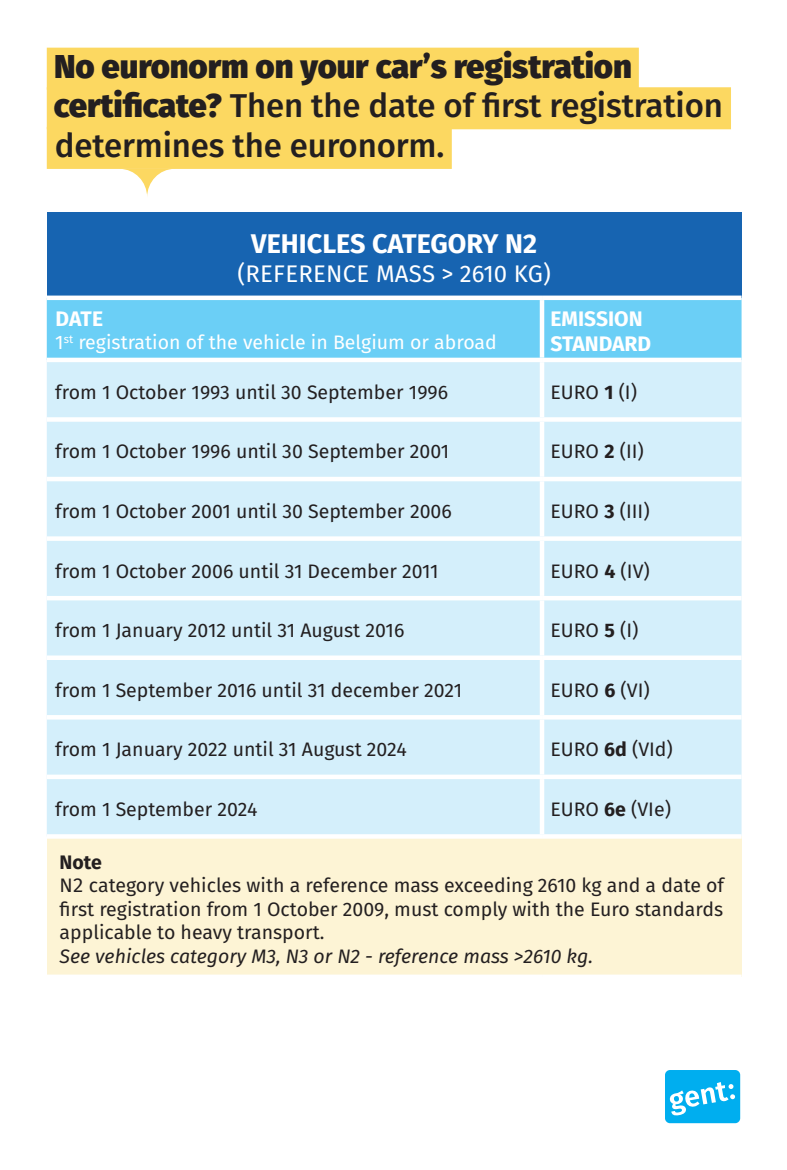
<style>
.page{position:relative;width:787px;height:1170px;background:#fff}
.page>*{position:absolute;margin:0;border:0;box-sizing:border-box;transform-origin:0 0}
.t1{font:500 33px/39.6px "Fira Sans";letter-spacing:-.005em;color:#231f20}
.t2{font:700 27px "Fira Sans";color:#fff}
.t3{font:24px "Fira Sans";letter-spacing:.01em;color:#fff}
.t4{font:700 21px "Fira Sans";color:#fff}
.t5{font:19.5px/23.4px "Fira Sans";color:#231f20;text-align:justify}
.t6{font:italic 19.5px "Fira Sans";color:#231f20}
.t7{font:19.5px "Fira Sans";color:#fff}
.t8{font:700 19.5px "Fira Sans";color:#231f20}
.s1{font-weight:800}
.s2{font-weight:700}
</style>
<div class="page">
<div style="left:665px;top:1069px;width:75px;height:54px;background:#00aeef;border-radius:5px"></div>
<svg style="left:669px;top:1082px;width:66px;height:33px"></svg>
<div style="left:47px;top:48px;width:592px;height:42px;background:#fcd861"></div>
<div style="left:47px;top:87px;width:684px;height:42px;background:#fcd861"></div>
<div style="left:47px;top:127px;width:405px;height:42px;background:#fcd861"></div>
<svg style="left:123px;top:169px;width:48px;height:27px"></svg>
<div style="left:47px;top:213px;width:694px;height:85px;background:#1764b1"></div>
<div style="left:47px;top:300px;width:694px;height:57px;background:#6bcff6"></div>
<div style="left:47px;top:362px;width:694px;height:472px;background:#d4effb"></div>
<div style="left:47px;top:836px;width:694px;height:140px;background:#fdf4d5"></div>
<div style="left:47px;top:295px;width:495px;height:5px;background:#fff"></div>
<div style="left:542px;top:295px;width:199px;height:5px;background:#fff"></div>
<hr style="left:540px;top:300px;width:4px;height:57px;background:#fff">
<hr style="left:540px;top:362px;width:4px;height:55px;background:#fff">
<hr style="left:47px;top:417px;width:495px;height:4px;background:#fff">
<hr style="left:542px;top:417px;width:199px;height:4px;background:#fff">
<hr style="left:540px;top:421px;width:4px;height:56px;background:#fff">
<hr style="left:47px;top:477px;width:495px;height:4px;background:#fff">
<hr style="left:542px;top:477px;width:199px;height:4px;background:#fff">
<hr style="left:540px;top:481px;width:4px;height:55px;background:#fff">
<div style="left:47px;top:536px;width:495px;height:5px;background:#fff"></div>
<div style="left:542px;top:536px;width:199px;height:5px;background:#fff"></div>
<hr style="left:540px;top:541px;width:4px;height:55px;background:#fff">
<hr style="left:47px;top:596px;width:495px;height:4px;background:#fff">
<hr style="left:542px;top:596px;width:199px;height:4px;background:#fff">
<hr style="left:540px;top:600px;width:4px;height:55px;background:#fff">
<div style="left:47px;top:655px;width:495px;height:5px;background:#fff"></div>
<div style="left:542px;top:655px;width:199px;height:5px;background:#fff"></div>
<hr style="left:540px;top:660px;width:4px;height:55px;background:#fff">
<hr style="left:47px;top:715px;width:495px;height:4px;background:#fff">
<hr style="left:542px;top:715px;width:199px;height:4px;background:#fff">
<hr style="left:540px;top:719px;width:4px;height:55px;background:#fff">
<div style="left:47px;top:774px;width:495px;height:5px;background:#fff"></div>
<div style="left:542px;top:774px;width:199px;height:5px;background:#fff"></div>
<hr style="left:540px;top:779px;width:4px;height:55px;background:#fff">
<hr style="left:47px;top:834px;width:495px;height:4px;background:#fff">
<hr style="left:542px;top:834px;width:199px;height:4px;background:#fff">
<div style="left:47px;top:974px;width:495px;height:5px;background:#fff"></div>
<div style="left:542px;top:974px;width:199px;height:5px;background:#fff"></div>
<h1 class="t1" style="left:54px;top:45px;width:670px"><span class="s1">No euronorm on your car’s registration certificate?</span> Then the date of first registration determines the euronorm.</h1>
<p class="t2" style="left:251px;top:221px;width:287px">VEHICLES CATEGORY N2</p>
<p class="t3" style="left:237px;top:256px;width:315px">(REFERENCE MASS &gt; 2610 KG)</p>
<p class="t4" style="left:55px;top:301px;width:49px">DATE</p>
<p class="t7" style="left:55px;top:328px;width:443px">1<sup>st</sup> registration of the vehicle in Belgium or abroad</p>
<p class="t4" style="left:550px;top:301px;width:94px">EMISSION</p>
<p class="t4" style="left:550px;top:326px;width:102px">STANDARD</p>
<p class="t5" style="left:55px;top:380px;width:394px">from 1 October 1993 until 30 September 1996</p>
<p class="t5" style="left:550px;top:380px;width:88px">EURO <span class="s2">1</span> (I)</p>
<p class="t5" style="left:55px;top:439px;width:395px">from 1 October 1996 until 30 September 2001</p>
<p class="t5" style="left:550px;top:439px;width:95px">EURO <span class="s2">2</span> (II)</p>
<p class="t5" style="left:55px;top:499px;width:398px">from 1 October 2001 until 30 September 2006</p>
<p class="t5" style="left:550px;top:499px;width:101px">EURO <span class="s2">3</span> (III)</p>
<p class="t5" style="left:55px;top:558px;width:385px">from 1 October 2006 until 31 December 2011</p>
<p class="t5" style="left:550px;top:558px;width:101px">EURO <span class="s2">4</span> (IV)</p>
<p class="t5" style="left:55px;top:618px;width:350px">from 1 January 2012 until 31 August 2016</p>
<p class="t5" style="left:550px;top:618px;width:89px">EURO <span class="s2">5</span> (I)</p>
<p class="t5" style="left:55px;top:677px;width:408px">from 1 September 2016 until 31 december 2021</p>
<p class="t5" style="left:550px;top:677px;width:101px">EURO <span class="s2">6</span> (VI)</p>
<p class="t5" style="left:55px;top:737px;width:353px">from 1 January 2022 until 31 August 2024</p>
<p class="t5" style="left:550px;top:737px;width:124px">EURO <span class="s2">6d</span> (VId)</p>
<p class="t5" style="left:55px;top:796px;width:203px">from 1 September 2024</p>
<p class="t5" style="left:550px;top:796px;width:122px">EURO <span class="s2">6e</span> (VIe)</p>
<p class="t8" style="left:60px;top:845px;width:44px">Note</p>
<p class="t5" style="left:60px;top:873px;width:666px">N2 category vehicles with a reference mass exceeding 2610 kg and a date of first registration from 1 October 2009, must comply with the Euro standards applicable to heavy transport.</p>
<p class="t6" style="left:60px;top:941px;width:535px">See vehicles category M3, N3 or N2 - reference mass &gt;2610 kg.</p>
</div>
